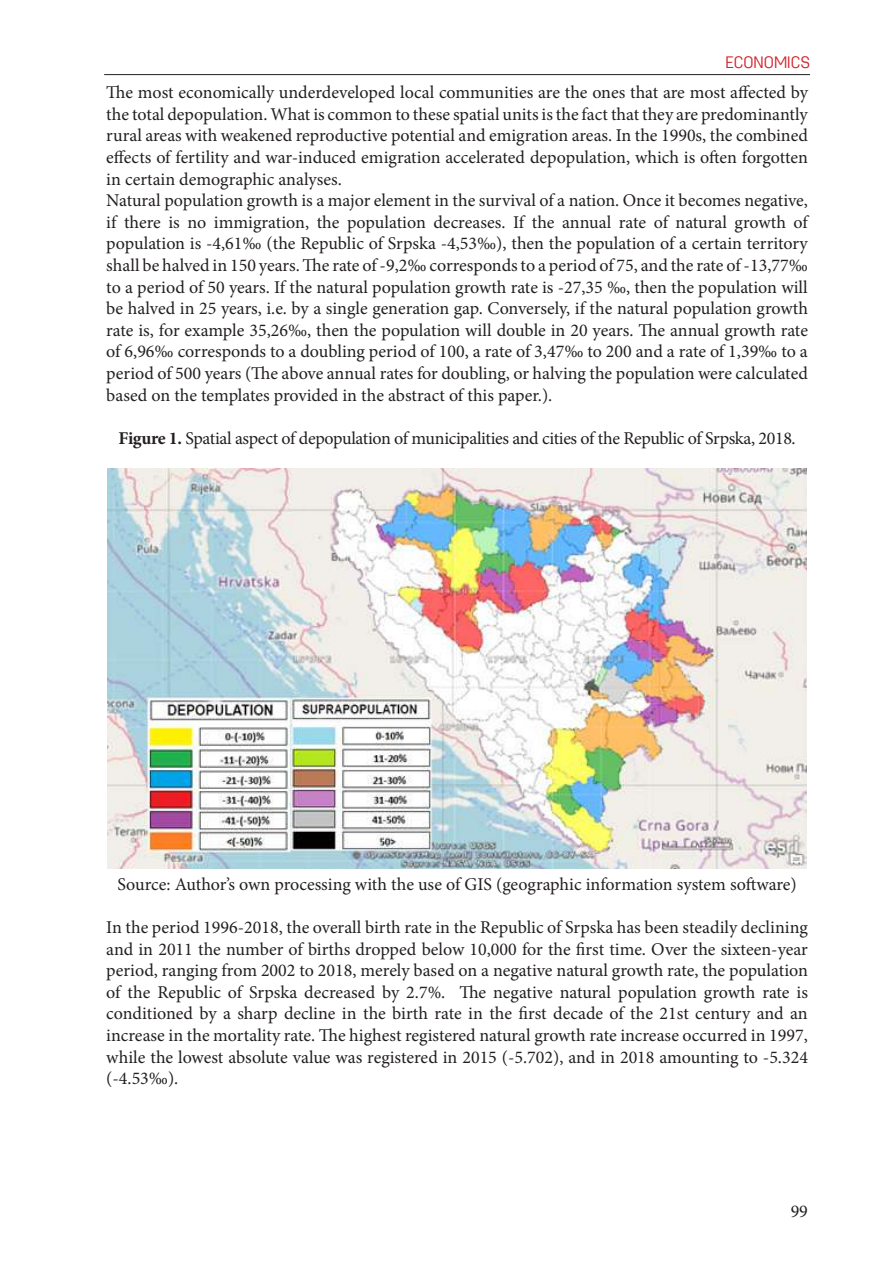
<style>
.page{position:relative;width:893px;height:1263px;background:#fff}
.page>*{position:absolute;margin:0;border:0;box-sizing:border-box;transform-origin:0 0}
.t1{font:18px/21.6px "Minion Pro";color:#231f20}
.t2{font:18px "Minion Pro";letter-spacing:-.02em;color:#231f20}
.t3{font:300 16.5px "Antartida Rnd W04";color:#d1232a}
.s1{font-weight:700}
</style>
<div class="page">
<hr style="left:104px;top:74px;width:706px;height:1px;background:#231f20">
<img style="left:108px;top:469px;width:698px;height:399px">
<p class="t3" style="left:725px;top:53px;width:86px">ECONOMICS</p>
<p class="t1" style="left:106px;top:82px;width:703px">The most economically underdeveloped local communities are the ones that are most affected by the total depopulation. What is common to these spatial units is the fact that they are predominantly rural areas with weakened reproductive potential and emigration areas. In the 1990s, the combined effects of fertility and war-induced emigration accelerated depopulation, which is often forgotten in certain demographic analyses.<br>Natural population growth is a major element in the survival of a nation. Once it becomes negative, if there is no immigration, the population decreases. If the annual rate of natural growth of population is -4,61‰ (the Republic of Srpska -4,53‰), then the population of a certain territory shall be halved in 150 years. The rate of -9,2‰ corresponds to a period of 75, and the rate of -13,77‰ to a period of 50 years. If the natural population growth rate is -27,35 ‰, then the population will be halved in 25 years, i.e. by a single generation gap. Conversely, if the natural population growth rate is, for example 35,26‰, then the population will double in 20 years. The annual growth rate of 6,96‰ corresponds to a doubling period of 100, a rate of 3,47‰ to 200 and a rate of 1,39‰ to a period of 500 years (The above annual rates for doubling, or halving the population were calculated based on the templates provided in the abstract of this paper.).</p>
<p class="t2" style="left:119px;top:426px;width:679px"><span class="s1">Figure 1.</span> Spatial aspect of depopulation of municipalities and cities of the Republic of Srpska, 2018.</p>
<p class="t1" style="left:117px;top:873px;width:681px">Source: Author’s own processing with the use of GIS (geographic information system software)</p>
<p class="t1" style="left:106px;top:916px;width:703px;text-align:justify">In the period 1996-2018, the overall birth rate in the Republic of Srpska has been steadily declining and in 2011 the number of births dropped below 10,000 for the first time. Over the sixteen-year period, ranging from 2002 to 2018, merely based on a negative natural growth rate, the population of the Republic of Srpska decreased by 2.7%. The negative natural population growth rate is conditioned by a sharp decline in the birth rate in the first decade of the 21st century and an increase in the mortality rate. The highest registered natural growth rate increase occurred in 1997, while the lowest absolute value was registered in 2015 (-5.702), and in 2018 amounting to -5.324 (-4.53‰).</p>
<p class="t1" style="left:791px;top:1200px;width:19px">99</p>
</div>
